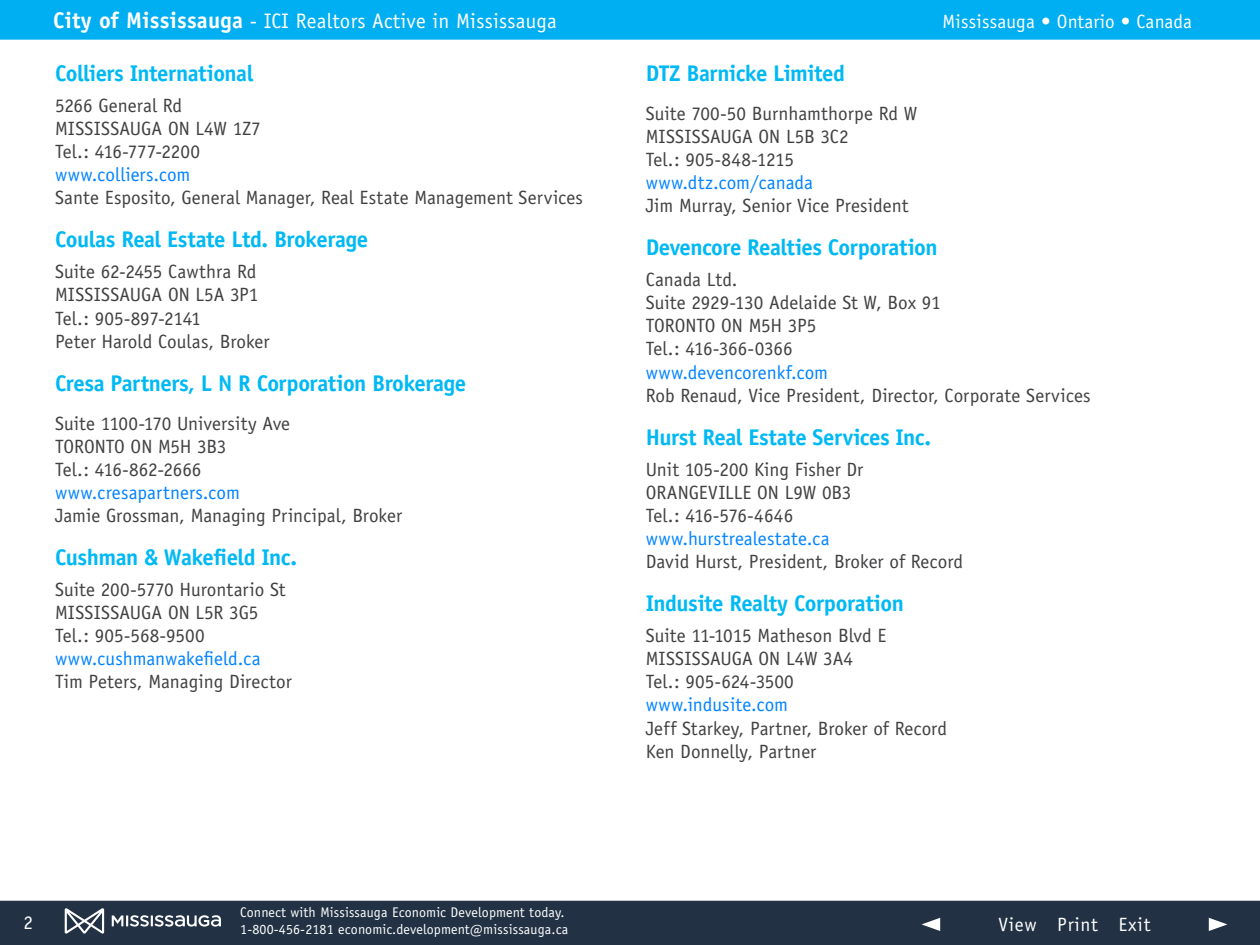
<style>
.page{position:relative;width:1260px;height:945px;background:#fff}
.page>*{position:absolute;margin:0;border:0;box-sizing:border-box;transform-origin:0 0}
.t1{font:700 22.75px "Officina Sans";letter-spacing:-.02em;color:#00b9f4}
.t2{font:21px "Officina Sans";letter-spacing:.01em;color:#fff}
.t3{font:19.25px/23.1px "Officina Sans";color:#414042}
.t4{font:19.25px "Officina Sans";letter-spacing:.005em;color:#0083ff}
.t5{font:19.25px "Officina Sans";letter-spacing:.01em;color:#fff}
.t6{font:19.25px "Officina Sans";letter-spacing:.04em;color:#fff}
.t7{font:14px/16.8px "Officina Sans";letter-spacing:.01em;color:#fff}
.s1{font-weight:700;font-size:22.75px}
</style>
<div class="page">
<div style="left:0;top:900px;width:1260px;height:45px;background:#223144"></div>
<div style="left:0;top:0;width:1260px;height:40px;background:#00aef2"></div>
<svg style="left:1209px;top:918px;width:18px;height:13px"></svg>
<svg style="left:922px;top:918px;width:18px;height:13px"></svg>
<svg style="left:65px;top:908px;width:39px;height:26px"></svg>
<svg style="left:112px;top:915px;width:109px;height:12px"></svg>
<p class="t2" style="left:53px;top:9px;width:505px"><span class="s1">City of Mississauga</span> - ICI Realtors Active in Mississauga</p>
<p class="t1" style="left:55px;top:59px;width:200px">Colliers International</p>
<p class="t3" style="left:55px;top:94px;width:207px">5266 General Rd<br>MISSISSAUGA ON L4W 1Z7<br>Tel.: 416-777-2200</p>
<p class="t4" style="left:55px;top:163px;width:137px">www.colliers.com</p>
<p class="t3" style="left:55px;top:186px;width:529px">Sante Esposito, General Manager, Real Estate Management Services</p>
<p class="t1" style="left:55px;top:225px;width:314px">Coulas Real Estate Ltd. Brokerage</p>
<p class="t3" style="left:55px;top:260px;width:216px">Suite 62-2455 Cawthra Rd<br>MISSISSAUGA ON L5A 3P1<br>Tel.: 905-897-2141<br>Peter Harold Coulas, Broker</p>
<p class="t1" style="left:55px;top:369px;width:413px">Cresa Partners, L N R Corporation Brokerage</p>
<p class="t3" style="left:55px;top:411px;width:237px">Suite 1100-170 University Ave<br>TORONTO ON M5H 3B3<br>Tel.: 416-862-2666</p>
<p class="t4" style="left:55px;top:481px;width:186px">www.cresapartners.com</p>
<p class="t3" style="left:55px;top:504px;width:348px">Jamie Grossman, Managing Principal, Broker</p>
<p class="t1" style="left:55px;top:543px;width:243px">Cushman &amp; Wakefield Inc.</p>
<p class="t3" style="left:55px;top:578px;width:232px">Suite 200-5770 Hurontario St<br>MISSISSAUGA ON L5R 3G5<br>Tel.: 905-568-9500</p>
<p class="t4" style="left:55px;top:647px;width:207px">www.cushmanwakefield.ca</p>
<p class="t3" style="left:55px;top:670px;width:238px">Tim Peters, Managing Director</p>
<p class="t5" style="left:24px;top:911px;width:11px">2</p>
<p class="t7" style="left:240px;top:904px;width:330px">Connect with Mississauga Economic Development today.<br>1-800-456-2181 economic.development@mississauga.ca</p>
<p class="t5" style="left:943px;top:10px;width:251px">Mississauga • Ontario • Canada</p>
<p class="t1" style="left:646px;top:59px;width:201px">DTZ Barnicke Limited</p>
<p class="t3" style="left:646px;top:102px;width:273px">Suite 700-50 Burnhamthorpe Rd W<br>MISSISSAUGA ON L5B 3C2<br>Tel.: 905-848-1215</p>
<p class="t4" style="left:646px;top:171px;width:169px">www.dtz.com/canada</p>
<p class="t3" style="left:646px;top:194px;width:264px">Jim Murray, Senior Vice President</p>
<p class="t1" style="left:646px;top:233px;width:293px">Devencore Realties Corporation</p>
<p class="t3" style="left:646px;top:268px;width:297px">Canada Ltd.<br>Suite 2929-130 Adelaide St W, Box 91<br>TORONTO ON M5H 3P5<br>Tel.: 416-366-0366</p>
<p class="t4" style="left:646px;top:361px;width:184px">www.devencorenkf.com</p>
<p class="t3" style="left:646px;top:384px;width:446px">Rob Renaud, Vice President, Director, Corporate Services</p>
<p class="t1" style="left:646px;top:423px;width:287px">Hurst Real Estate Services Inc.</p>
<p class="t3" style="left:646px;top:458px;width:219px">Unit 105-200 King Fisher Dr<br>ORANGEVILLE ON L9W 0B3<br>Tel.: 416-576-4646</p>
<p class="t4" style="left:646px;top:527px;width:185px">www.hurstrealestate.ca</p>
<p class="t3" style="left:646px;top:550px;width:319px">David Hurst, President, Broker of Record</p>
<p class="t1" style="left:646px;top:589px;width:260px">Indusite Realty Corporation</p>
<p class="t3" style="left:646px;top:624px;width:242px">Suite 11-1015 Matheson Blvd E<br>MISSISSAUGA ON L4W 3A4<br>Tel.: 905-624-3500</p>
<p class="t4" style="left:646px;top:694px;width:144px">www.indusite.com</p>
<p class="t3" style="left:646px;top:717px;width:303px">Jeff Starkey, Partner, Broker of Record<br>Ken Donnelly, Partner</p>
<p class="t6" style="left:998px;top:913px;width:154px">View Print Exit</p>
</div>
